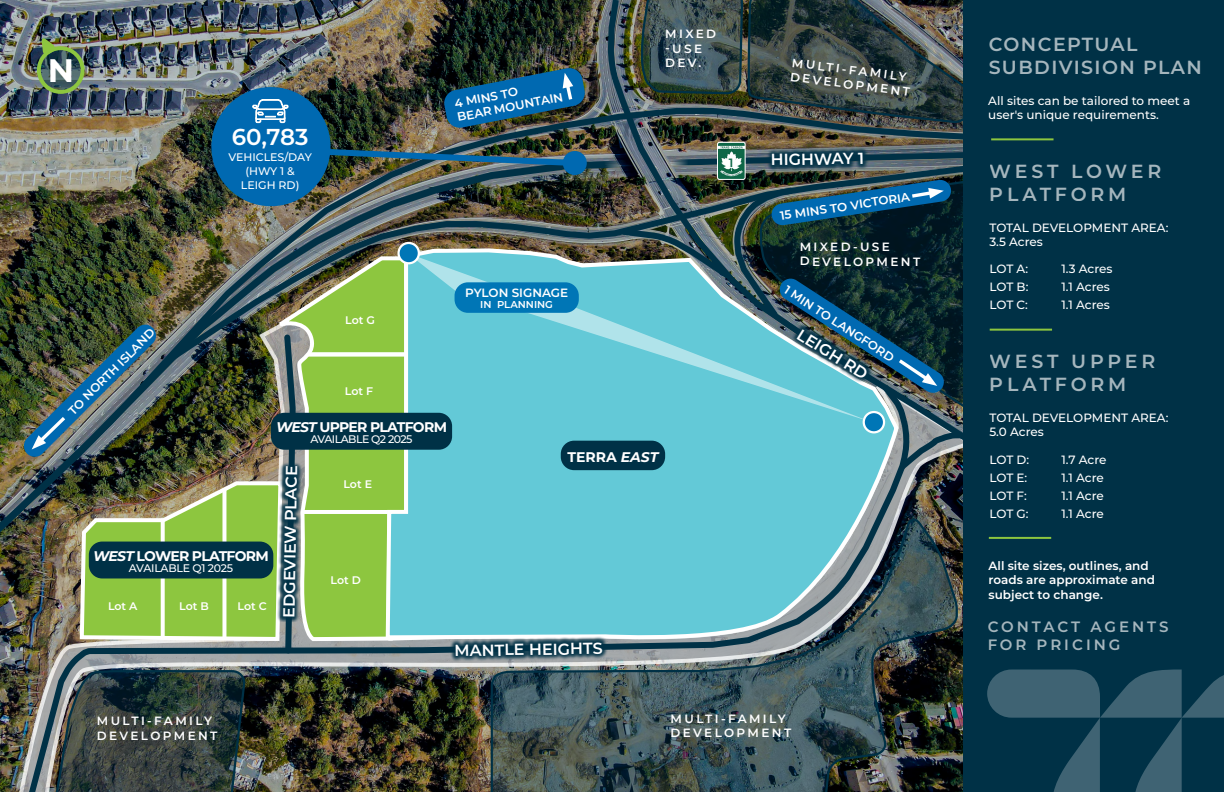
<style>
.page{position:relative;width:1224px;height:792px;background:#fff}
.page>*{position:absolute;margin:0;border:0;box-sizing:border-box;transform-origin:0 0}
.t1{font:700 32.6px "Montserrat";color:#fff}
.t2{font:600 23px "Montserrat";color:#fff}
.t3{font:600 19px/22.8px "Montserrat";letter-spacing:.18em;color:#fff}
.t4{font:600 19px/22.8px "Montserrat";letter-spacing:.075em;color:#fff}
.t5{font:600 16px "Montserrat";color:#fff}
.t6{font:600 15px/18px "Montserrat";letter-spacing:.2em;color:#fff}
.t7{font:700 14px "Montserrat";letter-spacing:-.05em;color:#fff}
.t8{font:500 12px/14.4px "Montserrat";color:#fff}
.t9{font:600 12px/14.4px "Montserrat";letter-spacing:.13em;color:#fff}
.t10{font:600 12px/14.4px "Montserrat";color:#fff}
.t11{font:600 12px/14.4px "Montserrat";letter-spacing:.2em;color:#fff}
.t12{font:600 12px/14.4px "Montserrat";letter-spacing:.195em;color:#fff}
.t13{font:600 12px "Montserrat";color:#0e6747}
.t14{font:300 11.1px "Montserrat";color:#58595b}
.t15{font:600 11px "Montserrat";color:#fff}
.t16{font:500 11px/14px "Montserrat";color:#fff;text-align:center}
.t17{font:500 11px "Montserrat";letter-spacing:-.025em;color:#fff}
.t18{font:500 11px "Montserrat";letter-spacing:-.05em;color:#fff}
.t19{font:600 10px "Montserrat";color:#fff}
.s1{font-style:italic}
</style>
<div class="page">
<img style="left:0;top:0;width:604px;height:792px">
<div style="left:963px;top:0;width:261px;height:792px;background:#003146"></div>
<svg style="left:987px;top:669px;width:237px;height:123px"></svg>
<img style="left:23px;top:557px;width:467px;height:235px">
<svg style="left:604px;top:0;width:444px;height:509px"></svg>
<img style="left:0;top:105px;width:980px;height:452px">
<img style="left:719px;top:144px;width:25px;height:34px">
<div style="left:717px;top:142px;width:29px;height:38px;border:1px solid #fff;border-radius:2px"></div>
<img style="left:490px;top:516px;width:469px;height:276px">
<svg style="left:759px;top:172px;width:257px;height:269px"></svg>
<svg style="left:384px;top:246px;width:517px;height:403px"></svg>
<svg style="left:507px;top:299px;width:365px;height:123px;fill:#63c9d7"></svg>
<div style="left:864px;top:412px;width:20px;height:20px;background:#0076b6;border-radius:50%"></div>
<div style="left:863px;top:411px;width:22px;height:22px;border:2px solid #fff;border-radius:50%"></div>
<img style="left:443px;top:67px;width:143px;height:62px">
<svg style="left:408px;top:253px;width:95px;height:48px"></svg>
<hr style="left:990px;top:329px;width:62px;height:2px;background:#8dc63f">
<hr style="left:991px;top:138px;width:63px;height:2px;background:#8dc63f">
<hr style="left:989px;top:537px;width:62px;height:2px;background:#8dc63f">
<img style="left:52px;top:669px;width:195px;height:123px">
<img style="left:640px;top:0;width:336px;height:125px">
<div style="left:455px;top:282px;width:124px;height:31px;background:#0076b6;border-radius:13px"></div>
<svg style="left:39px;top:48px;width:44px;height:44px"></svg>
<div style="left:37px;top:46px;width:48px;height:48px;border:4px solid #8dc63f;border-radius:50%"></div>
<svg style="left:41px;top:37px;width:15px;height:19px"></svg>
<svg style="left:665px;top:146px;width:382px;height:26px"></svg>
<div style="left:211px;top:87px;width:120px;height:119px;background:#0069b1;border-radius:50%"></div>
<img style="left:326px;top:145px;width:255px;height:24px">
<div style="left:563px;top:151px;width:24px;height:24px;background:#0069b1;border-radius:50%"></div>
<svg style="left:252px;top:99px;width:37px;height:25px"></svg>
<div style="left:561px;top:441px;width:104px;height:29px;background:#003146;border-radius:13px"></div>
<div style="left:399px;top:243px;width:20px;height:20px;background:#0076b6;border-radius:50%"></div>
<div style="left:397px;top:242px;width:23px;height:22px;border:2px solid #fff;border-radius:50%"></div>
<img style="left:23px;top:324px;width:281px;height:333px">
<svg style="left:450px;top:636px;width:158px;height:27px"></svg>
<img style="left:616px;top:179px;width:336px;height:215px">
<div style="left:271px;top:413px;width:181px;height:37px;background:#003146;border-radius:13px"></div>
<h1 class="t1" style="left:48px;top:47px;width:28px">N</h1>
<h2 class="t2" style="left:232px;top:121px;width:78px">60,783</h2>
<p class="t16" style="left:228px;top:150px;width:85px">VEHICLES/DAY (HWY 1 &amp;<br>LEIGH RD)</p>
<p class="t9" style="left:453px;top:96px;width:109px;line-height:14px;rotate:-11deg">4 MINS TO<br>BEAR MOUNTAIN</p>
<p class="t12" style="left:665px;top:26px;width:53px">MIXED -USE<br>DEV.</p>
<p class="t14" style="left:696px;top:113px;width:5px">•</p>
<p class="t13" style="left:729px;top:154px;width:6px">1</p>
<p class="t9" style="left:65px;top:407px;width:118px;rotate:-45deg">TO NORTH ISLAND</p>
<p class="t7" style="left:93px;top:546px;width:177px"><span class="s1">WEST</span> LOWER PLATFORM</p>
<p class="t17" style="left:129px;top:560px;width:106px">AVAILABLE Q1 2025</p>
<p class="t15" style="left:108px;top:599px;width:31px">Lot A</p>
<p class="t15" style="left:179px;top:599px;width:31px">Lot B</p>
<p class="t15" style="left:238px;top:599px;width:31px">Lot C</p>
<p class="t15" style="left:345px;top:313px;width:31px">Lot G</p>
<p class="t15" style="left:345px;top:384px;width:30px">Lot F</p>
<p class="t7" style="left:276px;top:417px;width:173px"><span class="s1">WEST</span> UPPER PLATFORM</p>
<p class="t18" style="left:310px;top:431px;width:104px">AVAILABLE Q2 2025</p>
<h3 class="t5" style="left:278px;top:617px;width:153px;rotate:-89deg">EDGEVIEW PLACE</h3>
<p class="t15" style="left:343px;top:476px;width:30px">Lot E</p>
<p class="t15" style="left:331px;top:572px;width:32px">Lot D</p>
<p class="t10" style="left:465px;top:285px;width:105px">PYLON SIGNAGE</p>
<p class="t19" style="left:480px;top:298px;width:74px">IN PLANNING</p>
<p class="t7" style="left:568px;top:446px;width:92px">TERRA <span class="s1">EAST</span></p>
<h3 class="t5" style="left:454px;top:639px;width:150px;rotate:-1deg">MANTLE HEIGHTS</h3>
<p class="t9" style="left:793px;top:55px;width:122px;rotate:7deg">MULTI-FAMILY<br>DEVELOPMENT</p>
<h3 class="t5" style="left:770px;top:148px;width:95px;rotate:-1deg">HIGHWAY 1</h3>
<p class="t9" style="left:779px;top:208px;width:133px;rotate:-8deg">15 MINS TO VICTORIA</p>
<p class="t12" style="left:800px;top:239px;width:122px">MIXED-USE<br>DEVELOPMENT</p>
<p class="t9" style="left:790px;top:282px;width:130px;rotate:33deg">1 MIN TO LANGFORD</p>
<h3 class="t5" style="left:805px;top:323px;width:82px;rotate:32deg">LEIGH RD</h3>
<p class="t11" style="left:97px;top:713px;width:122px">MULTI-FAMILY<br>DEVELOPMENT</p>
<p class="t11" style="left:671px;top:711px;width:122px">MULTI-FAMILY<br>DEVELOPMENT</p>
<h3 class="t4" style="left:989px;top:32px;width:215px">CONCEPTUAL<br>SUBDIVISION PLAN</h3>
<p class="t8" style="left:988px;top:93px;width:203px">All sites can be tailored to meet a user's unique requirements.</p>
<h3 class="t3" style="left:990px;top:159px;width:173px">WEST LOWER<br>PLATFORM</h3>
<p class="t8" style="left:989px;top:220px;width:181px">TOTAL DEVELOPMENT AREA:<br>3.5 Acres</p>
<p class="t8" style="left:989px;top:262px;width:40px">LOT A:</p>
<p class="t8" style="left:1061px;top:262px;width:53px">1.3 Acres</p>
<p class="t8" style="left:989px;top:280px;width:41px">LOT B:</p>
<p class="t8" style="left:1061px;top:280px;width:50px">1.1 Acres</p>
<p class="t8" style="left:989px;top:298px;width:40px">LOT C:</p>
<p class="t8" style="left:1061px;top:298px;width:50px">1.1 Acres</p>
<h3 class="t3" style="left:990px;top:349px;width:167px">WEST UPPER<br>PLATFORM</h3>
<p class="t8" style="left:989px;top:410px;width:181px">TOTAL DEVELOPMENT AREA:<br>5.0 Acres</p>
<p class="t8" style="left:989px;top:452px;width:41px">LOT D:</p>
<p class="t8" style="left:1061px;top:452px;width:47px">1.7 Acre</p>
<p class="t8" style="left:989px;top:470px;width:39px">LOT E:</p>
<p class="t8" style="left:1061px;top:470px;width:44px">1.1 Acre</p>
<p class="t8" style="left:989px;top:488px;width:39px">LOT F:</p>
<p class="t8" style="left:1061px;top:488px;width:44px">1.1 Acre</p>
<p class="t8" style="left:989px;top:506px;width:41px">LOT G:</p>
<p class="t8" style="left:1061px;top:506px;width:44px">1.1 Acre</p>
<p class="t10" style="left:989px;top:558px;width:168px">All site sizes, outlines, and roads are approximate and subject to change.</p>
<p class="t6" style="left:987px;top:617px;width:183px">CONTACT AGENTS<br>FOR PRICING</p>
</div>
